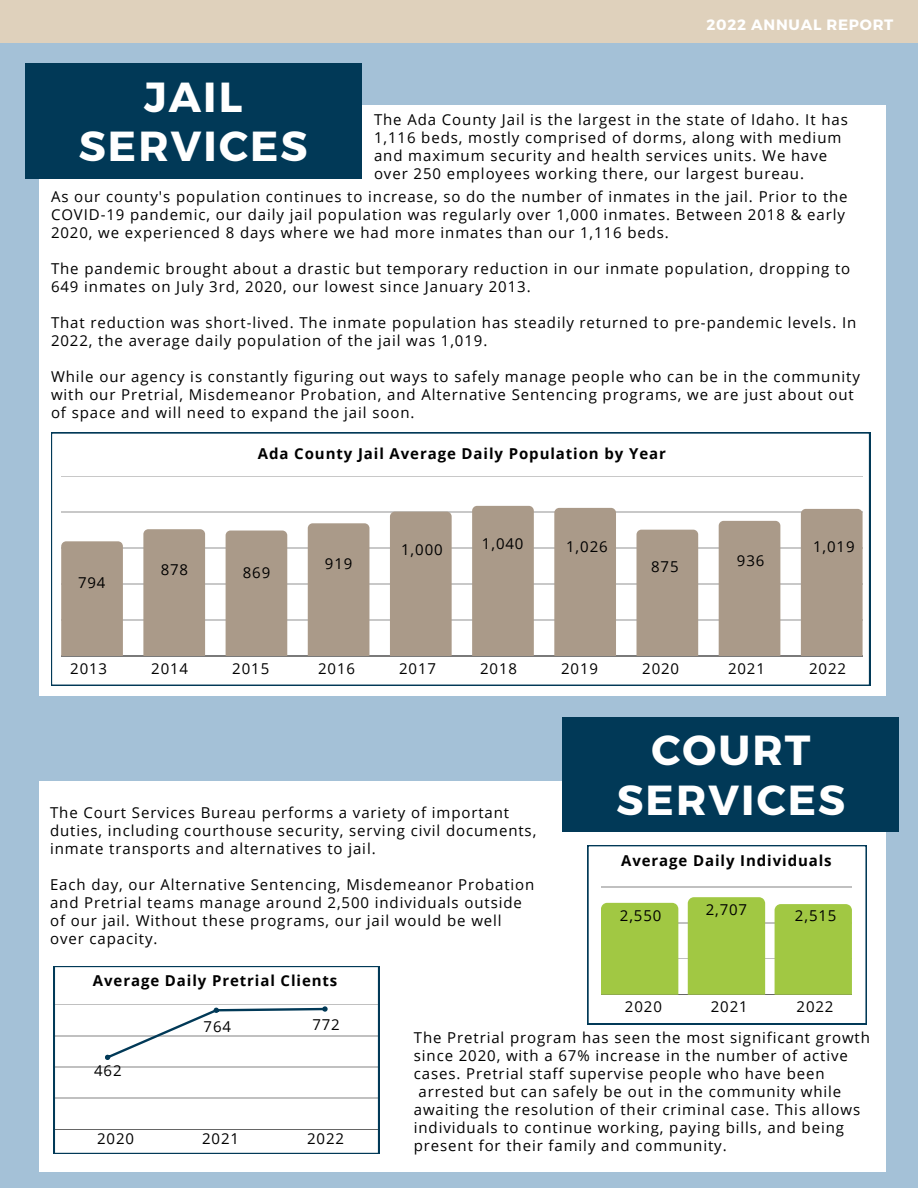
<style>
.page{position:relative;width:918px;height:1188px;background:#a4c1d7}
.page>*{position:absolute;margin:0;border:0;box-sizing:border-box;transform-origin:0 0}
.t1{font:700 42px "Montserrat";letter-spacing:.05em;color:#fff}
.t2{font:15px/18px "Open Sans";letter-spacing:.06em;color:#000}
.t3{font:700 15px "Open Sans";letter-spacing:.06em;color:#000}
.t4{font:700 15px "Montserrat";letter-spacing:.05em;color:#fff}
</style>
<div class="page">
<div style="left:39px;top:106px;width:846px;height:590px;background:#fff"></div>
<div style="left:25px;top:63px;width:336px;height:115px;background:#013957"></div>
<div style="left:0;top:0;width:918px;height:43px;background:#dfd1bc"></div>
<div style="left:39px;top:781px;width:846px;height:390px;background:#fff"></div>
<div style="left:563px;top:717px;width:336px;height:115px;background:#013957"></div>
<svg style="left:51px;top:433px;width:819px;height:253px"></svg>
<hr style="left:53px;top:1004px;width:326px;height:1px;background:#000">
<hr style="left:53px;top:1036px;width:326px;height:1px;background:#000">
<hr style="left:53px;top:1067px;width:326px;height:1px;background:#000">
<hr style="left:53px;top:1098px;width:326px;height:1px;background:#000">
<hr style="left:53px;top:1129px;width:326px;height:1px;background:#000">
<svg style="left:588px;top:845px;width:279px;height:179px"></svg>
<svg style="left:54px;top:966px;width:325px;height:188px"></svg>
<p class="t1" style="left:144px;top:69px;width:100px">JAIL</p>
<p class="t1" style="left:79px;top:119px;width:230px">SERVICES</p>
<p class="t4" style="left:707px;top:15px;width:188px">2022 ANNUAL REPORT</p>
<p class="t2" style="left:374px;top:111px;width:475px">The Ada County Jail is the largest in the state of Idaho. It has 1,116 beds, mostly comprised of dorms, along with medium and maximum security and health services units. We have over 250 employees working there, our largest bureau.</p>
<p class="t2" style="left:51px;top:187px;width:798px">As our county's population continues to increase, so do the number of inmates in the jail. Prior to the<br>COVID-19 pandemic, our daily jail population was regularly over 1,000 inmates. Between 2018 &amp; early<br>2020, we experienced 8 days where we had more inmates than our 1,116 beds.</p>
<p class="t2" style="left:51px;top:259px;width:801px">The pandemic brought about a drastic but temporary reduction in our inmate population, dropping to<br>649 inmates on July 3rd, 2020, our lowest since January 2013.</p>
<p class="t2" style="left:51px;top:313px;width:807px">That reduction was short-lived. The inmate population has steadily returned to pre-pandemic levels. In<br>2022, the average daily population of the jail was 1,019.</p>
<p class="t2" style="left:51px;top:367px;width:810px">While our agency is constantly figuring out ways to safely manage people who can be in the community with our Pretrial, Misdemeanor Probation, and Alternative Sentencing programs, we are just about out of space and will need to expand the jail soon.</p>
<p class="t2" style="left:78px;top:573px;width:29px">794</p>
<p class="t3" style="left:258px;top:443px;width:409px">Ada County Jail Average Daily Population by Year</p>
<p class="t2" style="left:161px;top:560px;width:29px">878</p>
<p class="t2" style="left:243px;top:563px;width:29px">869</p>
<p class="t2" style="left:325px;top:555px;width:29px">919</p>
<p class="t2" style="left:482px;top:535px;width:43px">1,040</p>
<p class="t2" style="left:401px;top:540px;width:43px">1,000</p>
<p class="t2" style="left:566px;top:537px;width:43px">1,026</p>
<p class="t2" style="left:651px;top:557px;width:29px">875</p>
<p class="t2" style="left:737px;top:552px;width:29px">936</p>
<p class="t2" style="left:813px;top:537px;width:43px">1,019</p>
<p class="t2" style="left:70px;top:659px;width:38px">2013</p>
<p class="t2" style="left:151px;top:659px;width:38px">2014</p>
<p class="t2" style="left:232px;top:659px;width:38px">2015</p>
<p class="t2" style="left:318px;top:659px;width:38px">2016</p>
<p class="t2" style="left:399px;top:659px;width:38px">2017</p>
<p class="t2" style="left:480px;top:659px;width:38px">2018</p>
<p class="t2" style="left:561px;top:659px;width:38px">2019</p>
<p class="t2" style="left:642px;top:659px;width:38px">2020</p>
<p class="t2" style="left:728px;top:659px;width:38px">2021</p>
<p class="t2" style="left:809px;top:659px;width:38px">2022</p>
<p class="t2" style="left:50px;top:803px;width:488px">The Court Services Bureau performs a variety of important duties, including courthouse security, serving civil documents, inmate transports and alternatives to jail.</p>
<p class="t2" style="left:50px;top:875px;width:486px">Each day, our Alternative Sentencing, Misdemeanor Probation and Pretrial teams manage around 2,500 individuals outside of our jail. Without these programs, our jail would be well over capacity.</p>
<p class="t3" style="left:93px;top:970px;width:246px">Average Daily Pretrial Clients</p>
<p class="t1" style="left:651px;top:723px;width:161px">COURT</p>
<p class="t1" style="left:617px;top:773px;width:230px">SERVICES</p>
<p class="t3" style="left:621px;top:850px;width:212px">Average Daily Individuals</p>
<p class="t2" style="left:620px;top:906px;width:43px">2,550</p>
<p class="t2" style="left:706px;top:900px;width:43px">2,707</p>
<p class="t2" style="left:795px;top:906px;width:43px">2,515</p>
<p class="t2" style="left:625px;top:998px;width:38px">2020</p>
<p class="t2" style="left:711px;top:998px;width:38px">2021</p>
<p class="t2" style="left:797px;top:998px;width:38px">2022</p>
<p class="t2" style="left:94px;top:1062px;width:29px">462</p>
<p class="t2" style="left:204px;top:1017px;width:29px">764</p>
<p class="t2" style="left:312px;top:1015px;width:29px">772</p>
<p class="t2" style="left:97px;top:1129px;width:38px">2020</p>
<p class="t2" style="left:202px;top:1129px;width:38px">2021</p>
<p class="t2" style="left:307px;top:1129px;width:38px">2022</p>
<p class="t2" style="left:414px;top:1028px;width:458px">The Pretrial program has seen the most significant growth</p>
<p class="t2" style="left:414px;top:1046px;width:436px">since 2020, with a 67% increase in the number of active</p>
<p class="t2" style="left:414px;top:1064px;width:412px">cases. Pretrial staff supervise people who have been</p>
<p class="t2" style="left:419px;top:1082px;width:424px">arrested but can safely be out in the community while</p>
<p class="t2" style="left:414px;top:1100px;width:448px">awaiting the resolution of their criminal case. This allows</p>
<p class="t2" style="left:414px;top:1118px;width:432px">individuals to continue working, paying bills, and being</p>
<p class="t2" style="left:414px;top:1136px;width:314px">present for their family and community.</p>
</div>
